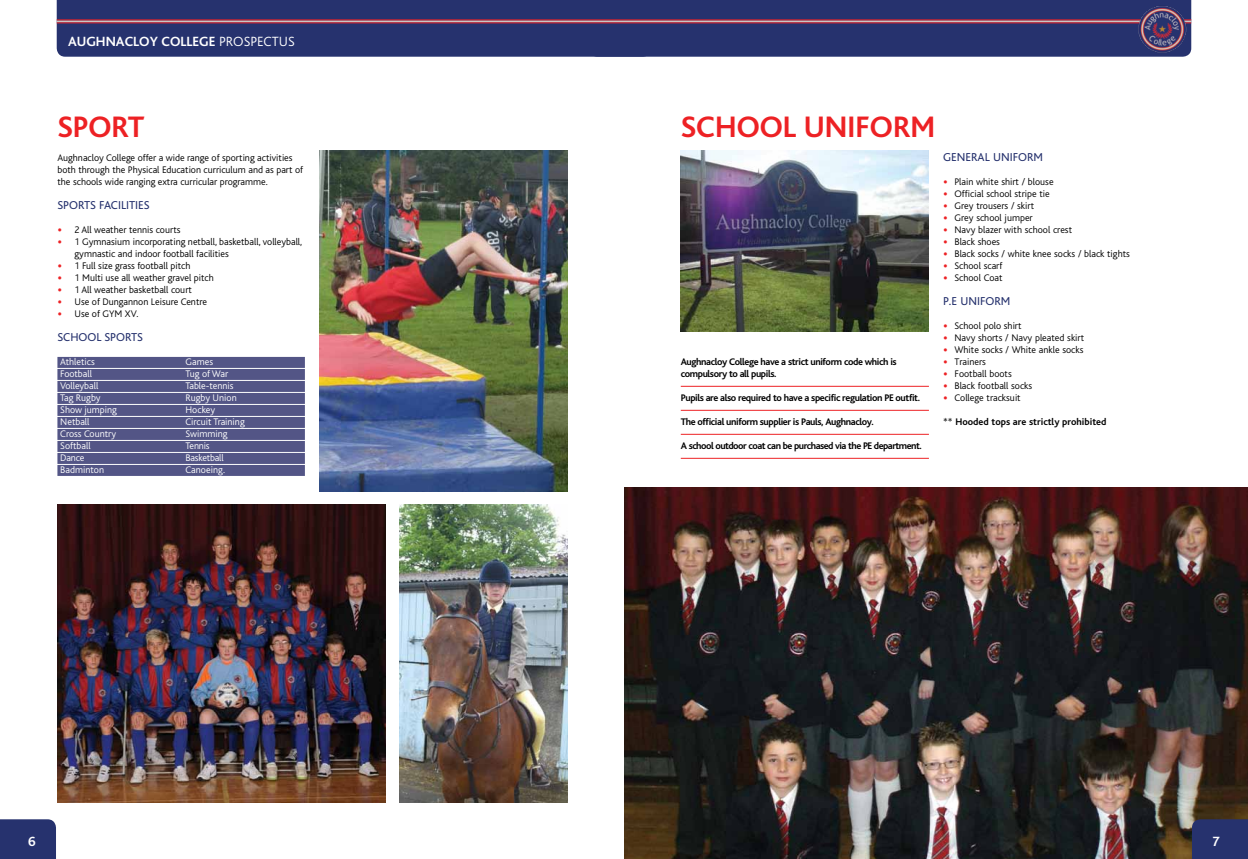
<style>
.page{position:relative;width:1248px;height:859px;background:#fff}
.page>*{position:absolute;margin:0;border:0;box-sizing:border-box;transform-origin:0 0}
.t1{font:700 31px "Bliss";color:#ed2124}
.t2{font:700 14px "Bliss";color:#fff}
.t3{font:300 14px "Bliss";color:#fff}
.t4{font:12px "Bliss";color:#26326e}
.t5{font:300 10px/12px "Bliss";color:#000}
.t6{font:700 10px/12px "Bliss";letter-spacing:-.04em;color:#000}
.t7{font:300 10px "Bliss";color:#fff}
.t8{font:700 10px "Bliss";color:#000}
.t9{font:300 10px "Bliss";letter-spacing:-.02em;color:#fff}
.s1{font-size:16px;color:#ed2124}
.s2{font-weight:300}
</style>
<div class="page">
<div style="left:0;top:819px;width:56px;height:40px;background:#26326e"></div>
<hr style="left:680px;top:386px;width:248px;height:1px;background:#ed2124">
<hr style="left:680px;top:410px;width:248px;height:1px;background:#ed2124">
<hr style="left:680px;top:434px;width:248px;height:1px;background:#ed2124">
<hr style="left:680px;top:458px;width:248px;height:1px;background:#ed2124">
<div style="left:57px;top:357px;width:248px;height:11px;background:#535586"></div>
<div style="left:57px;top:369px;width:248px;height:11px;background:#535586"></div>
<div style="left:57px;top:381px;width:248px;height:11px;background:#535586"></div>
<div style="left:57px;top:393px;width:248px;height:11px;background:#535586"></div>
<div style="left:57px;top:405px;width:248px;height:11px;background:#535586"></div>
<div style="left:57px;top:417px;width:248px;height:11px;background:#535586"></div>
<div style="left:57px;top:429px;width:248px;height:11px;background:#535586"></div>
<div style="left:57px;top:441px;width:248px;height:11px;background:#535586"></div>
<div style="left:57px;top:453px;width:248px;height:11px;background:#535586"></div>
<div style="left:57px;top:465px;width:248px;height:11px;background:#535586"></div>
<img style="left:57px;top:505px;width:329px;height:297px">
<img style="left:319px;top:151px;width:248px;height:340px">
<img style="left:680px;top:151px;width:248px;height:181px">
<img style="left:624px;top:487px;width:623px;height:372px">
<div style="left:57px;top:0;width:1134px;height:57px;background:#26326e"></div>
<hr style="left:57px;top:20px;width:1133px;height:2px;background:#c7c6c5">
<hr style="left:57px;top:22px;width:1133px;height:1px;background:#ed2124">
<hr style="left:57px;top:19px;width:1134px;height:1px;background:#ed2124">
<img style="left:1136px;top:5px;width:51px;height:49px">
<div style="left:1191px;top:819px;width:56px;height:40px;background:#26326e"></div>
<img style="left:399px;top:505px;width:168px;height:297px">
<h2 class="t2" style="left:68px;top:34px;width:102px">Aughnacloy COLLEGE</h2>
<h2 class="t3" style="left:219px;top:34px;width:77px">PROSPECTUS</h2>
<h1 class="t1" style="left:57px;top:111px;width:51px">SPORT</h1>
<h1 class="t1" style="left:680px;top:111px;width:256px">School Uniform</h1>
<p class="t5" style="left:57px;top:152px;width:247px">Aughnacloy College offer a wide range of sporting activities both through the Physical Education curriculum and as part of the schools wide ranging extra curricular programme.</p>
<p class="t4" style="left:57px;top:199px;width:94px">SPORTS FACILITIES</p>
<p class="t5" style="left:57px;top:224px;width:124px"><span class="s1">•</span> 2 All weather tennis courts</p>
<p class="t5" style="left:74px;top:236px;width:229px;text-indent:-17px"><span class="s1">•</span> 1 Gymnasium incorporating netball, basketball, volleyball, gymnastic and indoor football facilities</p>
<p class="t5" style="left:57px;top:260px;width:134px"><span class="s1">•</span> 1 Full size grass football pitch</p>
<p class="t5" style="left:57px;top:272px;width:158px"><span class="s1">•</span> 1 Multi use all weather gravel pitch</p>
<p class="t5" style="left:57px;top:284px;width:136px"><span class="s1">•</span> 1 All weather basketball court</p>
<p class="t5" style="left:57px;top:296px;width:151px"><span class="s1">•</span> Use of Dungannon Leisure Centre</p>
<p class="t5" style="left:57px;top:308px;width:83px"><span class="s1">•</span> Use of GYM XV.</p>
<p class="t4" style="left:57px;top:331px;width:87px">SCHOOL SPORTS</p>
<p class="t7" style="left:60px;top:357px;width:36px">Athletics</p>
<p class="t7" style="left:185px;top:357px;width:29px">Games</p>
<p class="t7" style="left:60px;top:369px;width:33px">Football</p>
<p class="t7" style="left:185px;top:369px;width:44px">Tug of War</p>
<p class="t7" style="left:60px;top:381px;width:40px">Volleyball</p>
<p class="t7" style="left:185px;top:381px;width:50px">Table-tennis</p>
<p class="t7" style="left:60px;top:393px;width:42px">Tag Rugby</p>
<p class="t7" style="left:185px;top:393px;width:53px">Rugby Union</p>
<p class="t7" style="left:60px;top:405px;width:58px">Show jumping</p>
<p class="t7" style="left:185px;top:405px;width:31px">Hockey</p>
<p class="t7" style="left:60px;top:417px;width:31px">Netball</p>
<p class="t7" style="left:185px;top:417px;width:61px">Circuit Training</p>
<p class="t7" style="left:60px;top:429px;width:57px">Cross Country</p>
<p class="t7" style="left:185px;top:429px;width:44px">Swimming</p>
<p class="t7" style="left:60px;top:441px;width:32px">Softball</p>
<p class="t7" style="left:185px;top:441px;width:26px">Tennis</p>
<p class="t7" style="left:60px;top:453px;width:26px">Dance</p>
<p class="t9" style="left:185px;top:453px;width:40px">Basketball</p>
<p class="t7" style="left:60px;top:465px;width:45px">Badminton</p>
<p class="t7" style="left:185px;top:465px;width:41px">Canoeing.</p>
<p class="t6" style="left:680px;top:356px;width:217px">Aughnacloy College have a strict uniform code which is compulsory to all pupils.</p>
<p class="t6" style="left:680px;top:392px;width:241px">Pupils are also required to have a specific regulation PE outfit.</p>
<p class="t6" style="left:680px;top:416px;width:195px">The official uniform supplier is Pauls, Aughnacloy.</p>
<p class="t6" style="left:680px;top:440px;width:242px">A school outdoor coat can be purchased via the PE department.</p>
<p class="t4" style="left:943px;top:151px;width:101px">GENERAL U NIFORM</p>
<p class="t5" style="left:943px;top:176px;width:112px"><span class="s1">•</span> Plain white shirt / blouse</p>
<p class="t5" style="left:943px;top:188px;width:108px"><span class="s1">•</span> Official school stripe tie</p>
<p class="t5" style="left:943px;top:200px;width:92px"><span class="s1">•</span> Grey trousers / skirt</p>
<p class="t5" style="left:943px;top:212px;width:91px"><span class="s1">•</span> Grey school jumper</p>
<p class="t5" style="left:943px;top:224px;width:130px"><span class="s1">•</span> Navy blazer with school crest</p>
<p class="t5" style="left:943px;top:236px;width:58px"><span class="s1">•</span> Black shoes</p>
<p class="t5" style="left:943px;top:248px;width:188px"><span class="s1">•</span> Black socks / white knee socks / black tights</p>
<p class="t5" style="left:943px;top:260px;width:61px"><span class="s1">•</span> School scarf</p>
<p class="t5" style="left:943px;top:272px;width:61px"><span class="s1">•</span> School Coat</p>
<p class="t4" style="left:943px;top:295px;width:69px">P.E U NIFORM</p>
<p class="t5" style="left:943px;top:320px;width:80px"><span class="s1">•</span> School polo shirt</p>
<p class="t5" style="left:943px;top:332px;width:142px"><span class="s1">•</span> Navy shorts / Navy pleated skirt</p>
<p class="t5" style="left:943px;top:344px;width:142px"><span class="s1">•</span> White socks / White ankle socks</p>
<p class="t5" style="left:943px;top:356px;width:44px"><span class="s1">•</span> Trainers</p>
<p class="t5" style="left:943px;top:368px;width:70px"><span class="s1">•</span> Football boots</p>
<p class="t5" style="left:943px;top:380px;width:91px"><span class="s1">•</span> Black football socks</p>
<p class="t5" style="left:943px;top:392px;width:79px"><span class="s1">•</span> College tracksuit</p>
<p class="t8" style="left:943px;top:417px;width:165px"><span class="s2">**</span> Hooded tops are strictly prohibited</p>
<h2 class="t2" style="left:28px;top:834px;width:9px">6</h2>
<h2 class="t2" style="left:1212px;top:834px;width:9px">7</h2>
</div>
